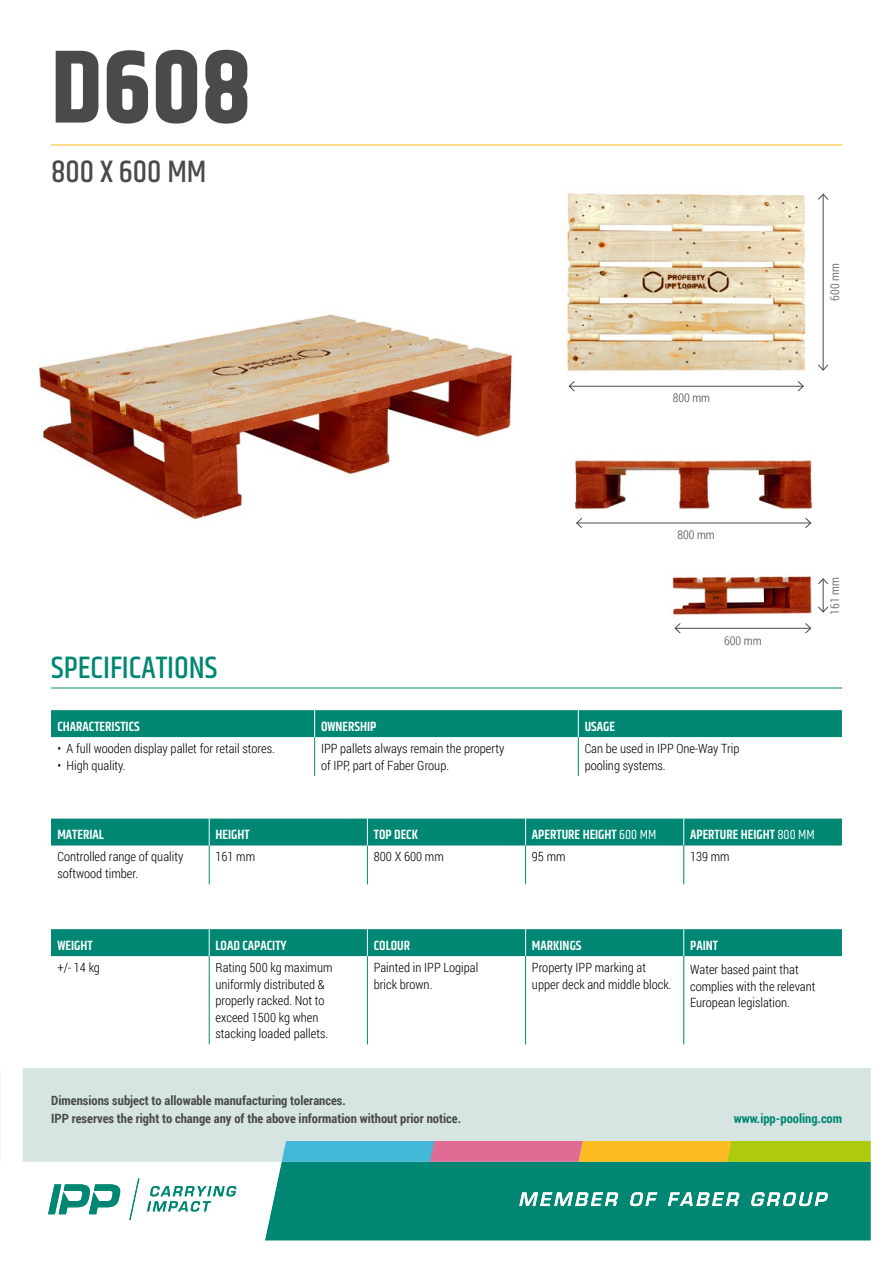
<style>
.page{position:relative;width:893px;height:1263px;background:#fff}
.page>*{position:absolute;margin:0;border:0;box-sizing:border-box;transform-origin:0 0}
.t1{font:700 103.5px "Khand";color:#4a4a49}
.t2{font:500 31.5px "Khand";color:#008774}
.t3{font:500 31.5px "Khand";color:#4a4a49}
.t4{font:600 13.5px "Khand";color:#fff}
.t5{font:300 12.75px/16.5px "Roboto Condensed";color:#000}
.t6{font:700 12.75px/18px "Roboto Condensed";color:#4a4a49}
.t7{font:700 12.75px "Roboto Condensed";color:#008774}
.t8{font:300 12px "Roboto Condensed";color:#4a4a49}
.s1{font-weight:400}
</style>
<div class="page">
<div style="left:0;top:1069px;width:893px;height:93px;background:#d7e5e2"></div>
<svg style="left:48px;top:1141px;width:822px;height:99px"></svg>
<hr style="left:51px;top:145px;width:791px;height:1px;background:#fbbb21">
<hr style="left:51px;top:688px;width:791px;height:1px;background:#008774">
<hr style="left:314px;top:737px;width:1px;height:39px;background:#008774">
<hr style="left:578px;top:737px;width:1px;height:39px;background:#008774">
<div style="left:51px;top:710px;width:791px;height:27px;background:#008774"></div>
<div style="left:57px;top:718px;width:83px;height:16px;background:#008774"></div>
<div style="left:321px;top:718px;width:55px;height:16px;background:#008774"></div>
<div style="left:585px;top:718px;width:30px;height:16px;background:#008774"></div>
<hr style="left:209px;top:845px;width:1px;height:39px;background:#008774">
<hr style="left:367px;top:845px;width:1px;height:39px;background:#008774">
<div style="left:51px;top:819px;width:791px;height:26px;background:#008774"></div>
<hr style="left:525px;top:845px;width:1px;height:39px;background:#008774">
<hr style="left:683px;top:845px;width:1px;height:39px;background:#008774">
<div style="left:57px;top:826px;width:47px;height:17px;background:#008774"></div>
<div style="left:216px;top:826px;width:34px;height:17px;background:#008774"></div>
<div style="left:374px;top:826px;width:44px;height:17px;background:#008774"></div>
<div style="left:532px;top:826px;width:124px;height:17px;background:#008774"></div>
<div style="left:690px;top:826px;width:125px;height:17px;background:#008774"></div>
<hr style="left:209px;top:956px;width:1px;height:88px;background:#008774">
<hr style="left:367px;top:956px;width:1px;height:88px;background:#008774">
<div style="left:51px;top:929px;width:791px;height:27px;background:#008774"></div>
<hr style="left:525px;top:956px;width:1px;height:88px;background:#008774">
<hr style="left:683px;top:956px;width:1px;height:88px;background:#008774">
<div style="left:57px;top:937px;width:36px;height:16px;background:#008774"></div>
<div style="left:216px;top:937px;width:71px;height:16px;background:#008774"></div>
<div style="left:374px;top:937px;width:36px;height:16px;background:#008774"></div>
<div style="left:532px;top:937px;width:50px;height:16px;background:#008774"></div>
<div style="left:690px;top:937px;width:28px;height:16px;background:#008774"></div>
<img style="left:38px;top:314px;width:475px;height:206px">
<img style="left:566px;top:193px;width:240px;height:193px">
<img style="left:573px;top:460px;width:240px;height:50px">
<img style="left:672px;top:576px;width:140px;height:40px">
<hr style="left:823px;top:194px;width:1px;height:176px;background:#4a4a49">
<svg style="left:818px;top:193px;width:11px;height:7px"></svg>
<svg style="left:818px;top:364px;width:11px;height:7px"></svg>
<hr style="left:823px;top:579px;width:1px;height:33px;background:#4a4a49">
<svg style="left:818px;top:578px;width:11px;height:7px"></svg>
<svg style="left:818px;top:606px;width:11px;height:7px"></svg>
<hr style="left:675px;top:628px;width:136px;height:1px;background:#4a4a49">
<svg style="left:804px;top:623px;width:8px;height:11px"></svg>
<svg style="left:674px;top:623px;width:7px;height:11px"></svg>
<hr style="left:569px;top:386px;width:234px;height:1px;background:#4a4a49">
<svg style="left:568px;top:380px;width:7px;height:12px"></svg>
<svg style="left:797px;top:380px;width:7px;height:12px"></svg>
<hr style="left:577px;top:523px;width:234px;height:1px;background:#4a4a49">
<svg style="left:576px;top:518px;width:7px;height:10px"></svg>
<svg style="left:804px;top:518px;width:8px;height:10px"></svg>
<h1 class="t1" style="left:51px;top:14px;width:201px">D608</h1>
<h2 class="t3" style="left:51px;top:152px;width:157px">800 X 600 MM</h2>
<p class="t8" style="left:673px;top:390px;width:39px">800 mm</p>
<p class="t8" style="left:826px;top:301px;width:39px;rotate:-90deg">600 mm</p>
<h2 class="t2" style="left:51px;top:648px;width:168px">SPECIFICATIONS</h2>
<p class="t8" style="left:677px;top:527px;width:39px">800 mm</p>
<p class="t8" style="left:724px;top:632px;width:39px">600 mm</p>
<p class="t4" style="left:57px;top:717px;width:84px">CHARACTERISTICS</p>
<p class="t4" style="left:321px;top:717px;width:57px">OWNERSHIP</p>
<p class="t4" style="left:585px;top:717px;width:32px">USAGE</p>
<p class="t5" style="left:57px;top:740px;width:219px">• A full wooden display pallet for retail stores.</p>
<p class="t5" style="left:57px;top:756px;width:70px">• High quality.</p>
<p class="t5" style="left:321px;top:740px;width:185px">IPP pallets always remain the property of IPP, part of Faber Group.</p>
<p class="t5" style="left:585px;top:740px;width:156px">Can be used in IPP One-Way Trip pooling systems.</p>
<p class="t8" style="left:826px;top:615px;width:39px;rotate:-90deg">161 mm</p>
<p class="t4" style="left:57px;top:826px;width:48px">MATERIAL</p>
<p class="t4" style="left:216px;top:826px;width:36px">HEIGHT</p>
<p class="t4" style="left:374px;top:826px;width:46px">TOP DECK</p>
<p class="t4" style="left:532px;top:826px;width:126px">APERTURE HEIGHT <span class="s1">600 MM</span></p>
<p class="t4" style="left:690px;top:826px;width:126px">APERTURE HEIGHT <span class="s1">800 MM</span></p>
<p class="t5" style="left:57px;top:848px;width:127px">Controlled range of quality softwood timber.</p>
<p class="t5" style="left:216px;top:848px;width:41px">161 mm</p>
<p class="t5" style="left:374px;top:848px;width:72px">800 X 600 mm</p>
<p class="t5" style="left:532px;top:848px;width:35px">95 mm</p>
<p class="t5" style="left:690px;top:848px;width:41px">139 mm</p>
<p class="t4" style="left:57px;top:936px;width:37px">WEIGHT</p>
<p class="t4" style="left:216px;top:936px;width:73px">LOAD CAPACITY</p>
<p class="t4" style="left:374px;top:936px;width:38px">COLOUR</p>
<p class="t4" style="left:532px;top:936px;width:51px">MARKINGS</p>
<p class="t4" style="left:690px;top:936px;width:29px">PAINT</p>
<p class="t5" style="left:57px;top:959px;width:44px">+/- 14 kg</p>
<p class="t5" style="left:216px;top:959px;width:118px">Rating 500 kg maximum uniformly distributed &amp; properly racked. Not to exceed 1500 kg when stacking loaded pallets.</p>
<p class="t5" style="left:374px;top:959px;width:106px">Painted in IPP Logipal brick brown.</p>
<p class="t5" style="left:532px;top:959px;width:141px">Property IPP marking at upper deck and middle block.</p>
<p class="t5" style="left:690px;top:961px;width:127px">Water based paint that complies with the relevant<br>European legislation.</p>
<p class="t6" style="left:51px;top:1091px;width:411px">Dimensions subject to allowable manufacturing tolerances.<br>IPP reserves the right to change any of the above information without prior notice.</p>
<p class="t7" style="left:734px;top:1110px;width:110px">www.ipp-pooling.com</p>
</div>
